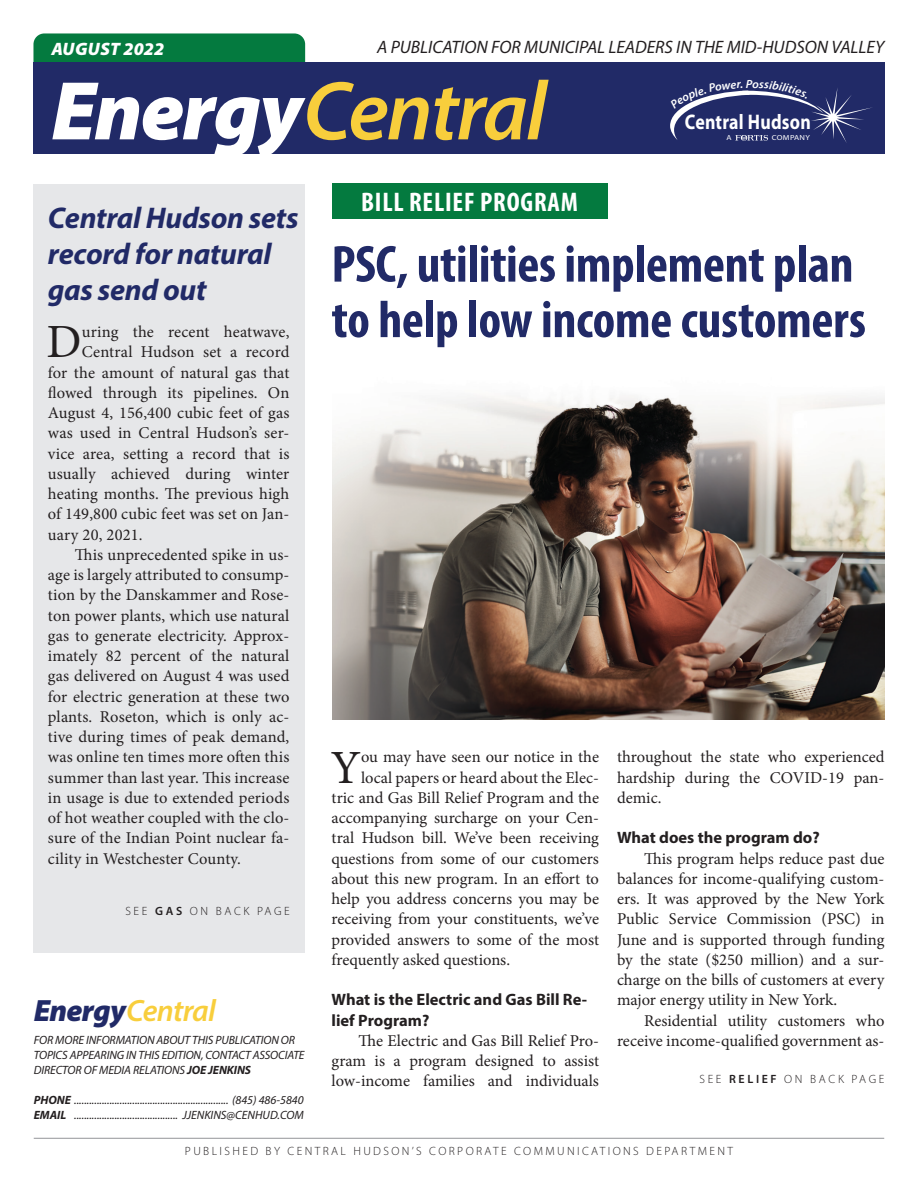
<style>
.page{position:relative;width:918px;height:1188px;background:#fff}
.page>*{position:absolute;margin:0;border:0;box-sizing:border-box;transform-origin:0 0}
.t1{font:italic 600 84px "Myriad Pro";letter-spacing:-.025em;color:#f8ce3c}
.t2{font:700 condensed 52.5px/55.5px "Myriad Pro";letter-spacing:-.005em;color:#212a67}
.Body_11pt{font:47.7px "Minion Pro";color:#231f20}
.t3{font:italic 600 30.9px "Myriad Pro";letter-spacing:-.025em;color:#f8ce3c}
.t4{font:italic 700 30px/36px "Myriad Pro";letter-spacing:-.01em;color:#212a67}
.Breakout_text_with_i{font:700 condensed 27px "Myriad Pro";letter-spacing:.03em;color:#fff}
.t5{font:700 21.15px "Myriad";letter-spacing:.015em;color:#fff;scale:.84 1}
.t6{font:italic 18px "Myriad Pro";color:#231f20}
.t7{font:italic 900 18px "Myriad Pro";letter-spacing:.01em;color:#fff}
.Body_11pt-2{font:16.5px/20.2px "Minion Pro";color:#231f20;text-align:justify}
.Body_11pt-3{font:700 16.5px/20.2px "Myriad Pro";color:#231f20}
.t8{font:italic 12px/15px "Myriad Pro";letter-spacing:-.01em;color:#231f20}
.t9{font:300 12px "Myriad Pro";letter-spacing:.2em;color:#231f20}
.t10{font:300 12px "Myriad Pro";letter-spacing:.22em;color:#231f20}
.t11{font:italic 600 11.85px "Myriad Pro";color:#fff}
.t12{font:7.35px "Myriad";letter-spacing:.04em;color:#fff;scale:1.14 1}
.s1{font-weight:900;color:#fff}
.s2{font-weight:600}
.s3{font-weight:900;color:#212a67}
.s4{font-weight:700}
</style>
<div class="page">
<img style="left:333px;top:396px;width:552px;height:324px">
<div style="left:33px;top:33px;width:272px;height:57px;background:#047a3f;border-radius:11px"></div>
<div style="left:33px;top:63px;width:852px;height:91px;background:#212a67"></div>
<hr style="left:34px;top:1138px;width:850px;height:1px;background:#939598">
<div style="left:33px;top:184px;width:272px;height:769px;background:#e6e7e9"></div>
<div style="left:332px;top:184px;width:276px;height:35px;background:#047a3f"></div>
<svg style="left:670px;top:88px;width:202px;height:55px"></svg>
<p class="t6" style="left:377px;top:36px;width:509px">A PUBLICATION FOR MUNICIPAL LEADERS IN THE MID-HUDSON VALLEY</p>
<p class="t1" style="left:51px;top:58px;width:497px"><span class="s1">Energy</span>Central</p>
<p class="t7" style="left:51px;top:37px;width:114px">AUGUST 2022</p>
<p class="t11" style="left:746px;top:76px;width:8px">P</p>
<p class="t5" style="left:685px;top:111px;width:151px">Central Hudson</p>
<p class="t12" style="left:726px;top:134px;width:6px">A</p>
<p class="t12" style="left:772px;top:134px;width:35px">COMPANY</p>
<p class="t4" style="left:48px;top:199px;width:252px">Central Hudson sets record for natural gas send out</p>
<p class="Body_11pt" style="left:46px;top:310px;width:37px">D</p>
<p class="Body_11pt-2" style="left:82px;top:322px;width:209px">uring the recent heatwave,</p>
<p class="Body_11pt-2" style="left:82px;top:342px;width:209px">Central Hudson set a record</p>
<p class="Body_11pt-2" style="left:48px;top:362px;width:243px">for the amount of natural gas that</p>
<p class="Body_11pt-2" style="left:48px;top:383px;width:243px">flowed through its pipelines. On</p>
<p class="Body_11pt-2" style="left:48px;top:403px;width:243px">August 4, 156,400 cubic feet of gas</p>
<p class="Body_11pt-2" style="left:48px;top:423px;width:243px">was used in Central Hudson’s ser-</p>
<p class="Body_11pt-2" style="left:48px;top:443px;width:243px">vice area, setting a record that is</p>
<p class="Body_11pt-2" style="left:48px;top:464px;width:243px">usually achieved during winter</p>
<p class="Body_11pt-2" style="left:48px;top:484px;width:243px">heating months. The previous high</p>
<p class="Body_11pt-2" style="left:48px;top:504px;width:243px">of 149,800 cubic feet was set on Jan-</p>
<p class="Body_11pt-2" style="left:48px;top:524px;width:96px">uary 20, 2021.</p>
<p class="Body_11pt-2" style="left:48px;top:545px;width:243px;text-indent:27px">This unprecedented spike in us&shy;age is largely attributed to consump&shy;tion by the Danskammer and Rose&shy;ton power plants, which use natural gas to generate electricity. Approx&shy;imately 82 percent of the natural gas delivered on August 4 was used for electric generation at these two plants. Roseton, which is only ac&shy;tive during times of peak demand, was online ten times more often this summer than last year. This increase in usage is due to extended periods of hot weather coupled with the clo&shy;sure of the Indian Point nuclear fa&shy;cility in Westchester County.</p>
<p class="t10" style="left:125px;top:904px;width:166px">SEE <span class="s2">GAS</span> ON BACK PAGE</p>
<p class="t3" style="left:34px;top:991px;width:184px"><span class="s3">Energy</span>Central</p>
<p class="t8" style="left:34px;top:1032px;width:272px">FOR MORE INFORMATION ABOUT THIS PUBLICATION OR<br>TOPICS APPEARING IN THIS EDITION, CONTACT ASSOCIATE<br>DIRECTOR OF MEDIA RELATIONS <span class="s4">JOE JENKINS</span></p>
<p class="t8" style="left:34px;top:1092px;width:272px"><span class="s4">PHONE</span> ............................................................. (845) 486-5840</p>
<p class="t8" style="left:34px;top:1107px;width:272px"><span class="s4">EMAIL</span> ......................................... JJENKINS@CENHUD.COM</p>
<p class="Breakout_text_with_i" style="left:361px;top:185px;width:218px">BILL RELIEF PROGRAM</p>
<p class="t2" style="left:332px;top:235px;width:536px">PSC, utilities implement plan to help low income customers</p>
<p class="Body_11pt" style="left:331px;top:736px;width:32px">Y</p>
<p class="Body_11pt-2" style="left:361px;top:747px;width:239px">ou may have seen our notice in the</p>
<p class="Body_11pt-2" style="left:361px;top:767px;width:239px">local papers or heard about the Elec-</p>
<p class="Body_11pt-2" style="left:332px;top:788px;width:269px">tric and Gas Bill Relief Program and the</p>
<p class="Body_11pt-2" style="left:332px;top:808px;width:269px">accompanying surcharge on your Cen-</p>
<p class="Body_11pt-2" style="left:332px;top:828px;width:269px">tral Hudson bill. We’ve been receiving</p>
<p class="Body_11pt-2" style="left:332px;top:848px;width:269px">questions from some of our customers</p>
<p class="Body_11pt-2" style="left:332px;top:869px;width:269px">about this new program. In an effort to</p>
<p class="Body_11pt-2" style="left:332px;top:889px;width:269px">help you address concerns you may be</p>
<p class="Body_11pt-2" style="left:332px;top:909px;width:269px">receiving from your constituents, we’ve</p>
<p class="Body_11pt-2" style="left:332px;top:929px;width:269px">provided answers to some of the most</p>
<p class="Body_11pt-2" style="left:332px;top:950px;width:180px">frequently asked questions.</p>
<p class="Body_11pt-3" style="left:332px;top:989px;width:257px">What is the Electric and Gas Bill Re&shy;lief Program?</p>
<p class="Body_11pt-2" style="left:332px;top:1031px;width:269px;text-indent:27px">The Electric and Gas Bill Relief Pro&shy;gram is a program designed to assist low-income families and individuals</p>
<p class="Body_11pt-2" style="left:617px;top:747px;width:269px">throughout the state who experienced hardship during the COVID-19 pan&shy;demic.</p>
<p class="Body_11pt-3" style="left:617px;top:827px;width:204px">What does the program do?</p>
<p class="Body_11pt-2" style="left:617px;top:848px;width:269px;text-indent:27px">This program helps reduce past due balances for income-qualifying custom&shy;ers. It was approved by the New York Public Service Commission (PSC) in June and is supported through funding by the state ($250 million) and a sur&shy;charge on the bills of customers at every major energy utility in New York.</p>
<p class="Body_11pt-2" style="left:617px;top:1010px;width:269px;text-align:right">Residential utility customers who receive income-qualified government as-</p>
<p class="t10" style="left:699px;top:1072px;width:186px">SEE <span class="s2">RELIEF</span> ON BACK PAGE</p>
<p class="t9" style="left:185px;top:1144px;width:550px">PUBLISHED BY CENTRAL HUDSON’S CORPORATE COMMUNICATIONS DEPARTMENT</p>
</div>
